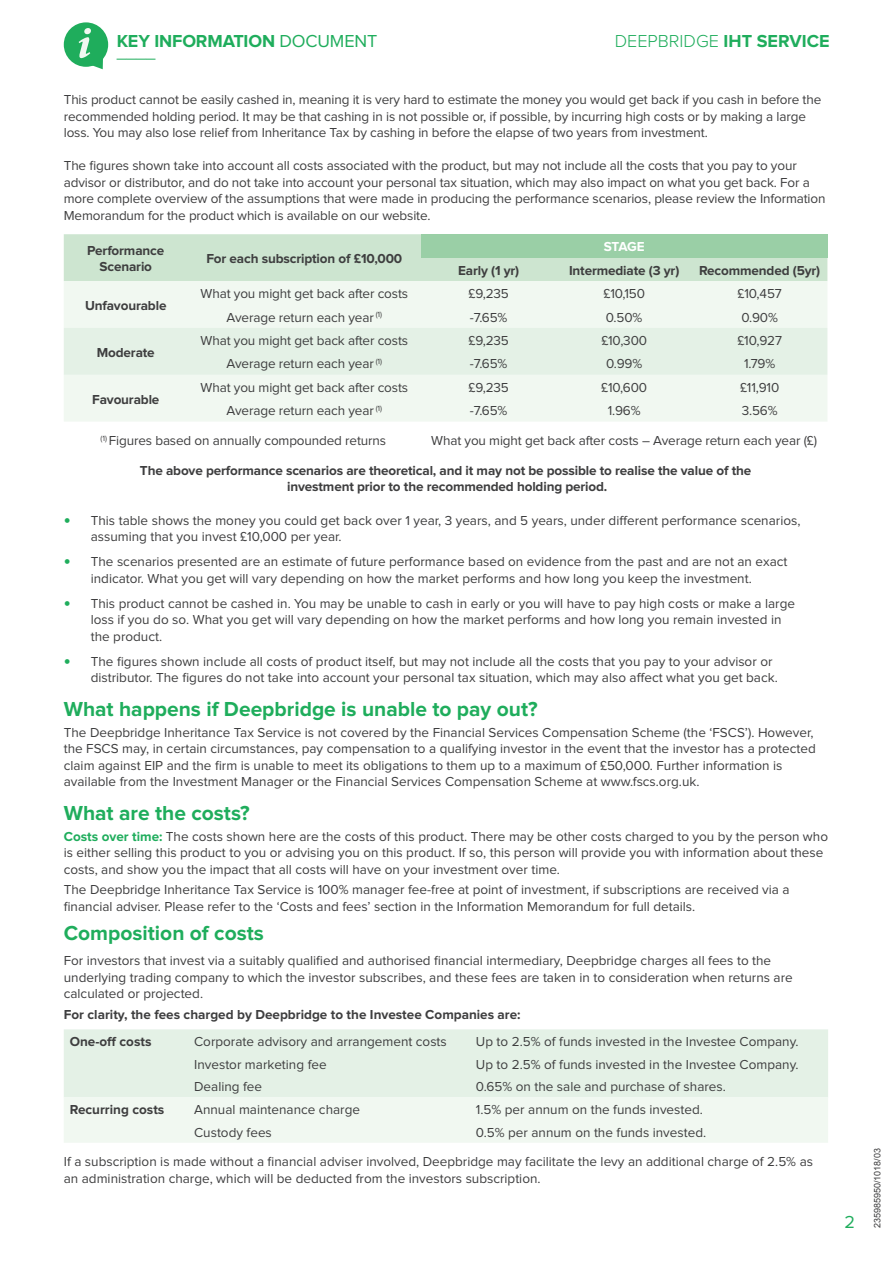
<style>
.page{position:relative;width:893px;height:1263px;background:#fff}
.page>*{position:absolute;margin:0;border:0;box-sizing:border-box;transform-origin:0 0}
.t1{font:700 21px "Proxima Nova";color:#1fad5c}
.t2{font:700 18px "Proxima Nova";letter-spacing:-.005em;color:#1fad5c}
.t3{font:300 18px "Proxima Nova";color:#1fad5c}
.t4{font:18px "Proxima Nova";color:#1fad5c}
.t5{font:17.25px "Proxima Nova";color:#1fad5c}
.t6{font:13.5px/16.5px "Proxima Nova";color:#3e3e3f}
.t7{font:700 13.5px/16.5px "Proxima Nova";letter-spacing:-.01em;color:#3e3e3f;text-align:center}
.t8{font:700 13.5px "Proxima Nova";letter-spacing:-.035em;color:#fff}
.t9{font:9px "Arial";color:#3e3e3f}
.s1{font-weight:400}
.s2{font-weight:700}
.s3{font-family:"Meta Serif";color:#1fad5c}
.s4{font-weight:700;color:#1fad5c}
</style>
<div class="page">
<div style="left:64px;top:22px;width:44px;height:45px;background:#1fad5c;border-radius:50%"></div>
<svg style="left:79px;top:28px;width:24px;height:41px"></svg>
<div style="left:64px;top:234px;width:763px;height:47px;background:#cde5d0"></div>
<div style="left:421px;top:234px;width:406px;height:24px;background:#9acfa6"></div>
<div style="left:64px;top:281px;width:763px;height:140px;background:#f1f8f1"></div>
<div style="left:64px;top:328px;width:763px;height:47px;background:#e4f1e6"></div>
<div style="left:64px;top:1029px;width:764px;height:68px;background:#e4f1e6"></div>
<div style="left:64px;top:1097px;width:764px;height:46px;background:#f1f8f1"></div>
<h2 class="t2" style="left:117px;top:31px;width:262px">KEY INFORMATION <span class="s1">DOCUMENT</span></h2>
<h2 class="t3" style="left:615px;top:32px;width:216px">DEEPBRIDGE <span class="s2">IHT SERVICE</span></h2>
<p class="t5" style="left:117px;top:43px;width:40px">____</p>
<p class="t6" style="left:64px;top:92px;width:759px">This product cannot be easily cashed in, meaning it is very hard to estimate the money you would get back if you cash in before the recommended holding period. It may be that cashing in is not possible or, if possible, by incurring high costs or by making a large loss. You may also lose relief from Inheritance Tax by cashing in before the elapse of two years from investment.</p>
<p class="t6" style="left:64px;top:158px;width:763px">The figures shown take into account all costs associated with the product, but may not include all the costs that you pay to your advisor or distributor, and do not take into account your personal tax situation, which may also impact on what you get back. For a more complete overview of the assumptions that were made in producing the performance scenarios, please review the Information Memorandum for the product which is available on our website.</p>
<p class="t7" style="left:87px;top:242px;width:79px">Performance<br>Scenario</p>
<p class="t7" style="left:206px;top:251px;width:197px">For each subscription of £10,000</p>
<p class="t8" style="left:604px;top:239px;width:42px">STAGE</p>
<p class="t7" style="left:458px;top:262px;width:63px">Early (1 yr)</p>
<p class="t7" style="left:569px;top:262px;width:112px">Intermediate (3 yr)</p>
<p class="t7" style="left:699px;top:262px;width:123px">Recommended (5yr)</p>
<p class="t7" style="left:85px;top:297px;width:83px">Unfavourable</p>
<p class="t7" style="left:97px;top:344px;width:59px">Moderate</p>
<p class="t6" style="left:201px;top:286px;width:209px">What you might get back after costs</p>
<p class="t6" style="left:468px;top:286px;width:42px">£9,235</p>
<p class="t6" style="left:603px;top:286px;width:43px">£10,150</p>
<p class="t6" style="left:738px;top:286px;width:46px">£10,457</p>
<p class="t6" style="left:227px;top:309px;width:157px">Average return each year <sup>(1)</sup></p>
<p class="t6" style="left:470px;top:309px;width:39px">-7.65%</p>
<p class="t6" style="left:606px;top:309px;width:38px">0.50%</p>
<p class="t6" style="left:741px;top:309px;width:38px">0.90%</p>
<p class="t6" style="left:201px;top:333px;width:209px">What you might get back after costs</p>
<p class="t6" style="left:468px;top:333px;width:42px">£9,235</p>
<p class="t6" style="left:601px;top:333px;width:47px">£10,300</p>
<p class="t6" style="left:737px;top:333px;width:46px">£10,927</p>
<p class="t6" style="left:227px;top:356px;width:157px">Average return each year <sup>(1)</sup></p>
<p class="t6" style="left:470px;top:356px;width:39px">-7.65%</p>
<p class="t6" style="left:606px;top:356px;width:38px">0.99%</p>
<p class="t6" style="left:744px;top:356px;width:33px">1.79%</p>
<p class="t6" style="left:201px;top:379px;width:209px">What you might get back after costs</p>
<p class="t6" style="left:468px;top:379px;width:42px">£9,235</p>
<p class="t6" style="left:601px;top:379px;width:47px">£10,600</p>
<p class="t6" style="left:740px;top:379px;width:41px">£11,910</p>
<p class="t6" style="left:227px;top:403px;width:157px">Average return each year <sup>(1)</sup></p>
<p class="t6" style="left:470px;top:403px;width:39px">-7.65%</p>
<p class="t6" style="left:608px;top:403px;width:34px">1.96%</p>
<p class="t6" style="left:742px;top:403px;width:37px">3.56%</p>
<p class="t6" style="left:101px;top:433px;width:287px"><sup>(1)</sup> Figures based on annually compounded returns</p>
<p class="t6" style="left:431px;top:433px;width:387px">What you might get back after costs – Average return each year (£)</p>
<p class="t7" style="left:140px;top:462px;width:613px">The above performance scenarios are theoretical, and it may not be possible to realise the value of the investment prior to the recommended holding period.</p>
<p class="t6" style="left:91px;top:512px;width:711px;text-indent:-27px"><span class="s3">•</span> This table shows the money you could get back over 1 year, 3 years, and 5 years, under different performance scenarios, assuming that you invest £10,000 per year.</p>
<p class="t6" style="left:91px;top:554px;width:698px;text-indent:-27px"><span class="s3">•</span> The scenarios presented are an estimate of future performance based on evidence from the past and are not an exact indicator. What you get will vary depending on how the market performs and how long you keep the investment.</p>
<p class="t6" style="left:91px;top:595px;width:706px;text-indent:-27px"><span class="s3">•</span> This product cannot be cashed in. You may be unable to cash in early or you will have to pay high costs or make a large loss if you do so. What you get will vary depending on how the market performs and how long you remain invested in the product.</p>
<p class="t6" style="left:91px;top:653px;width:689px;text-indent:-27px"><span class="s3">•</span> The figures shown include all costs of product itself, but may not include all the costs that you pay to your advisor or distributor. The figures do not take into account your personal tax situation, which may also affect what you get back.</p>
<p class="t1" style="left:64px;top:697px;width:475px">What happens if Deepbridge is unable to pay out?</p>
<p class="t6" style="left:64px;top:724px;width:753px">The Deepbridge Inheritance Tax Service is not covered by the Financial Services Compensation Scheme (the ‘FSCS’). However, the FSCS may, in certain circumstances, pay compensation to a qualifying investor in the event that the investor has a protected claim against EIP and the firm is unable to meet its obligations to them up to a maximum of £50,000. Further information is available from the Investment Manager or the Financial Services Compensation Scheme at www.fscs.org.uk.</p>
<p class="t1" style="left:64px;top:801px;width:187px">What are the costs?</p>
<p class="t6" style="left:64px;top:828px;width:766px"><span class="s4">Costs over time:</span> The costs shown here are the costs of this product. There may be other costs charged to you by the person who is either selling this product to you or advising you on this product. If so, this person will provide you with information about these costs, and show you the impact that all costs will have on your investment over time.</p>
<p class="t6" style="left:64px;top:882px;width:727px">The Deepbridge Inheritance Tax Service is 100% manager fee-free at point of investment, if subscriptions are received via a financial adviser. Please refer to the ‘Costs and fees’ section in the Information Memorandum for full details.</p>
<p class="t1" style="left:64px;top:921px;width:202px">Composition of costs</p>
<p class="t6" style="left:64px;top:953px;width:730px">For investors that invest via a suitably qualified and authorised financial intermediary, Deepbridge charges all fees to the underlying trading company to which the investor subscribes, and these fees are taken in to consideration when returns are calculated or projected.</p>
<p class="t7" style="left:64px;top:1007px;width:458px">For clarity, the fees charged by Deepbridge to the Investee Companies are:</p>
<p class="t7" style="left:70px;top:1034px;width:83px">One-off costs</p>
<p class="t6" style="left:194px;top:1034px;width:254px">Corporate advisory and arrangement costs</p>
<p class="t6" style="left:476px;top:1034px;width:324px">Up to 2.5% of funds invested in the Investee Company.</p>
<p class="t6" style="left:194px;top:1056px;width:134px">Investor marketing fee</p>
<p class="t6" style="left:476px;top:1056px;width:324px">Up to 2.5% of funds invested in the Investee Company.</p>
<p class="t6" style="left:194px;top:1079px;width:69px">Dealing fee</p>
<p class="t6" style="left:476px;top:1079px;width:252px">0.65% on the sale and purchase of shares.</p>
<p class="t7" style="left:70px;top:1102px;width:96px">Recurring costs</p>
<p class="t6" style="left:194px;top:1102px;width:167px">Annual maintenance charge</p>
<p class="t6" style="left:476px;top:1102px;width:229px">1.5% per annum on the funds invested.</p>
<p class="t6" style="left:194px;top:1124px;width:79px">Custody fees</p>
<p class="t6" style="left:476px;top:1124px;width:232px">0.5% per annum on the funds invested.</p>
<p class="t6" style="left:64px;top:1153px;width:751px">If a subscription is made without a financial adviser involved, Deepbridge may facilitate the levy an additional charge of 2.5% as an administration charge, which will be deducted from the investors subscription.</p>
<p class="t7" style="left:92px;top:391px;width:69px">Favourable</p>
<p class="t4" style="left:844px;top:1212px;width:12px">2</p>
<p class="t9" style="left:871px;top:1228px;width:82px;rotate:-90deg">235985950/1018/03</p>
</div>
